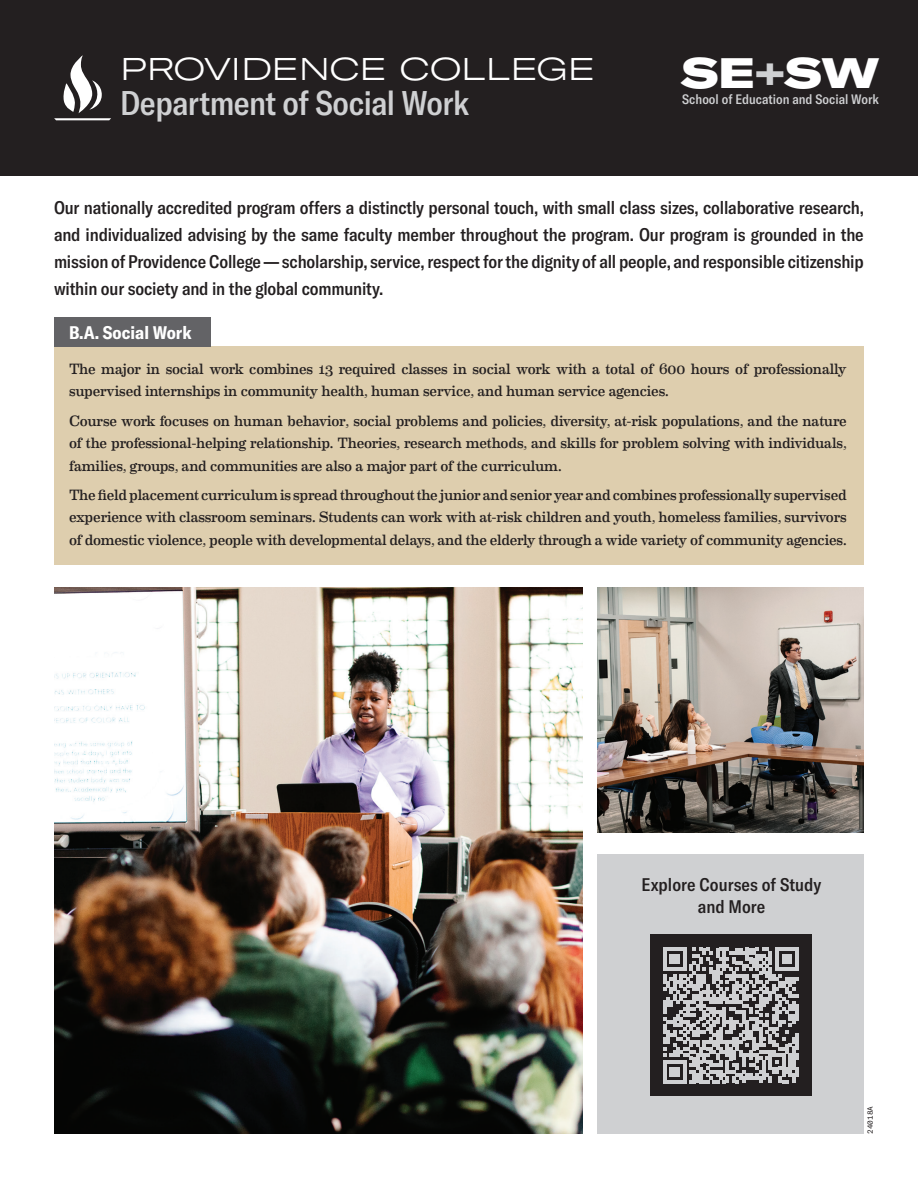
<style>
.page{position:relative;width:918px;height:1188px;background:#fff}
.page>*{position:absolute;margin:0;border:0;box-sizing:border-box;transform-origin:0 0}
.t1{font:42px "GT America Exp Bl";color:#fff}
.t2{font:500 condensed 33.75px "GT America";letter-spacing:-.015em;color:#cfd0d2}
.t3{font:31.05px "GT America Exp Lt";color:#fff}
.t4{font:500 condensed 18px/27px "GT America";letter-spacing:-.01em;color:#231f20;text-align:justify}
.t5{font:700 condensed 18px "GT America";color:#fff}
.t6{font:15px/22.5px "Eames Century Modern";letter-spacing:-.015em;color:#231f20;text-align:justify}
.t7{font:500 condensed 13.5px "GT America";color:#cfd0d2}
.t8{font:7.5px "GT America Mono";color:#231f20}
.s1{color:#cfd0d2}
</style>
<div class="page">
<div style="left:0;top:0;width:918px;height:176px;background:#231f20"></div>
<svg style="left:54px;top:55px;width:57px;height:65px"></svg>
<img style="left:598px;top:587px;width:266px;height:245px">
<div style="left:598px;top:855px;width:266px;height:279px;background:#cfd0d2"></div>
<div style="left:650px;top:934px;width:162px;height:162px;background:#231f20"></div>
<svg style="left:663px;top:948px;width:136px;height:135px"></svg>
<hr style="left:795px;top:1067px;width:4px;height:10px;background:#cfd0d2">
<div style="left:54px;top:346px;width:810px;height:219px;background:#deceae"></div>
<div style="left:54px;top:317px;width:157px;height:30px;background:#636366"></div>
<img style="left:54px;top:587px;width:529px;height:547px">
<h3 class="t3" style="left:120px;top:50px;width:477px">PROVIDENCE COLLEGE</h3>
<h1 class="t1" style="left:681px;top:46px;width:200px">SE<span class="s1">+</span>SW</h1>
<p class="t7" style="left:682px;top:92px;width:198px">School of Education and Social Work</p>
<h2 class="t2" style="left:120px;top:83px;width:351px">Department of Social Work</h2>
<p class="t4" style="left:54px;top:194px;width:812px">Our nationally accredited program offers a distinctly personal touch, with small class sizes, collaborative research, and individualized advising by the same faculty member throughout the program. Our program is grounded in the mission of Providence College — scholarship, service, respect for the dignity of all people, and responsible citizenship within our society and in the global community.</p>
<p class="t5" style="left:69px;top:322px;width:124px">B.A. Social Work</p>
<p class="t6" style="left:69px;top:357px;width:779px">The major in social work combines 13 required classes in social work with a total of 600 hours of professionally supervised internships in community health, human service, and human service agencies.</p>
<p class="t6" style="left:69px;top:408px;width:779px">Course work focuses on human behavior, social problems and policies, diversity, at-risk populations, and the nature of the professional-helping relationship. Theories, research methods, and skills for problem solving with individuals, families, groups, and communities are also a major part of the curriculum.</p>
<p class="t6" style="left:69px;top:483px;width:779px">The field placement curriculum is spread throughout the junior and senior year and combines professionally supervised experience with classroom seminars. Students can work with at-risk children and youth, homeless families, survivors of domestic violence, people with developmental delays, and the elderly through a wide variety of community agencies.</p>
<p class="t4" style="left:642px;top:874px;width:181px;line-height:21.6px;text-align:center">Explore Courses of Study and More</p>
<p class="t8" style="left:866px;top:1134px;width:29px;rotate:-90deg">24018A</p>
</div>
